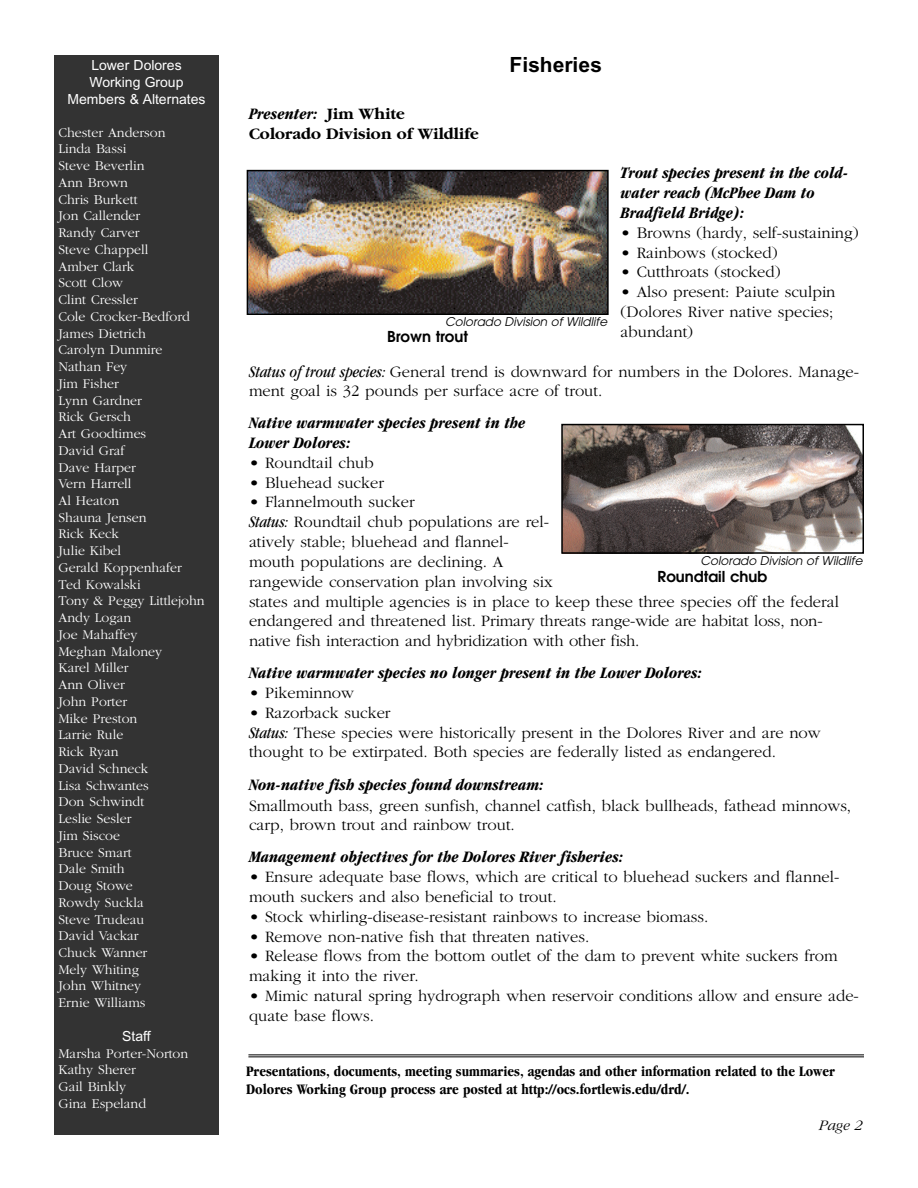
<style>
.page{position:relative;width:918px;height:1188px;background:#fff}
.page>*{position:absolute;margin:0;border:0;box-sizing:border-box;transform-origin:0 0}
.t1{font:21px "Arial Bold MT+RPKYAR";color:#000}
.t2{font:16.5px/19.8px "Garamond Light+LDWNYE";color:#000}
.t3{font:16.5px/19.8px "Garamond Bold Condensed Italic+GTWJDH";color:#000}
.t4{font:16.5px "Garamond Bold+RZAKPH";color:#000}
.t5{font:15px/18px "Garamond Bold Condensed+RSHQGH";color:#000}
.t6{font:15px "Avant Garde Demi+KVMKFE";color:#000}
.t7{font:15px "Garamond Light Italic+WZVWPO";color:#000}
.t8{font:13.95px/16.8px "Garamond Light+LDWNYE";color:#fff}
.t9{font:13.95px/16.8px "Arial MT+YKOKKO";color:#fff;text-align:center}
.t10{font:italic 12px "Avant Garde Book+CQJABN";color:#000}
.s1{font-family:"Garamond Bold+RZAKPH"}
.s2{font-family:"Garamond Book Condensed Italic+TMAQTW"}
</style>
<div class="page">
<div style="left:54px;top:56px;width:165px;height:1080px;background:#333"></div>
<img style="left:250px;top:173px;width:356px;height:139px">
<div style="left:247px;top:170px;width:362px;height:145px;border:2px solid #000"></div>
<img style="left:564px;top:427px;width:297px;height:124px">
<div style="left:561px;top:424px;width:303px;height:130px;border:2px solid #000"></div>
<hr style="left:248px;top:1054px;width:616px;height:1px;background:#000">
<hr style="left:248px;top:1056px;width:616px;height:1px;background:#000">
<p class="t9" style="left:67px;top:58px;width:140px">Lower Dolores<br>Working Group<br>Members &amp; Alternates</p>
<p class="t8" style="left:58px;top:124px;width:148px">Chester Anderson<br>Linda Bassi<br>Steve Beverlin<br>Ann Brown<br>Chris Burkett<br>Jon Callender<br>Randy Carver<br>Steve Chappell<br>Amber Clark<br>Scott Clow<br>Clint Cressler<br>Cole Crocker-Bedford<br>James Dietrich<br>Carolyn Dunmire<br>Nathan Fey<br>Jim Fisher<br>Lynn Gardner<br>Rick Gersch<br>Art Goodtimes<br>David Graf<br>Dave Harper<br>Vern Harrell<br>Al Heaton<br>Shauna Jensen<br>Rick Keck<br>Julie Kibel<br>Gerald Koppenhafer<br>Ted Kowalski<br>Tony &amp; Peggy Littlejohn<br>Andy Logan<br>Joe Mahaffey<br>Meghan Maloney<br>Karel Miller<br>Ann Oliver<br>John Porter<br>Mike Preston<br>Larrie Rule<br>Rick Ryan<br>David Schneck<br>Lisa Schwantes<br>Don Schwindt<br>Leslie Sesler<br>Jim Siscoe<br>Bruce Smart<br>Dale Smith<br>Doug Stowe<br>Rowdy Suckla<br>Steve Trudeau<br>David Vackar<br>Chuck Wanner<br>Mely Whiting<br>John Whitney<br>Ernie Williams</p>
<p class="t9" style="left:122px;top:1029px;width:30px">Staff</p>
<p class="t8" style="left:58px;top:1044px;width:131px">Marsha Porter-Norton<br>Kathy Sherer<br>Gail Binkly<br>Gina Espeland</p>
<p class="t3" style="left:249px;top:105px;width:157px">Presenter: <span class="s1">Jim White</span></p>
<p class="t4" style="left:249px;top:123px;width:231px">Colorado Division of Wildlife</p>
<p class="t1" style="left:510px;top:57px;width:94px">Fisheries</p>
<p class="t3" style="left:621px;top:165px;width:229px">Trout species present in the cold&shy;water reach (McPhee Dam to<br>Bradfield Bridge):</p>
<p class="t2" style="left:621px;top:222px;width:240px">• Browns (hardy, self-sustaining)</p>
<p class="t2" style="left:621px;top:242px;width:159px">• Rainbows (stocked)</p>
<p class="t2" style="left:621px;top:262px;width:162px">• Cutthroats (stocked)</p>
<p class="t2" style="left:621px;top:282px;width:216px">• Also present: Paiute sculpin (Dolores River native species; abundant)</p>
<p class="t2" style="left:249px;top:361px;width:611px"><span class="s2">Status of trout species:</span> General trend is downward for numbers in the Dolores. Manage&shy;ment goal is 32 pounds per surface acre of trout.</p>
<p class="t3" style="left:249px;top:414px;width:278px">Native warmwater species present in the<br>Lower Dolores:</p>
<p class="t2" style="left:249px;top:452px;width:126px">• Roundtail chub</p>
<p class="t2" style="left:249px;top:472px;width:137px">• Bluehead sucker</p>
<p class="t2" style="left:249px;top:492px;width:592px">• Flannelmouth sucker<br><span class="s2">Status:</span> Roundtail chub populations are rel-<br>atively stable; bluehead and flannel-<br>mouth populations are declining. A<br>rangewide conservation plan involving six<br>states and multiple agencies is in place to keep these three species off the federal endangered and threatened list. Primary threats range-wide are habitat loss, non&shy;native fish interaction and hybridization with other fish.</p>
<p class="t3" style="left:249px;top:664px;width:454px">Native warmwater species no longer present in the Lower Dolores:</p>
<p class="t2" style="left:249px;top:682px;width:107px">• Pikeminnow</p>
<p class="t2" style="left:249px;top:702px;width:573px">• Razorback sucker<br><span class="s2">Status:</span> These species were historically present in the Dolores River and are now thought to be extirpated. Both species are federally listed as endangered.</p>
<p class="t3" style="left:249px;top:776px;width:296px">Non-native fish species found downstream:</p>
<p class="t2" style="left:249px;top:795px;width:604px">Smallmouth bass, green sunfish, channel catfish, black bullheads, fathead minnows, carp, brown trout and rainbow trout.</p>
<p class="t3" style="left:249px;top:849px;width:375px">Management objectives for the Dolores River fisheries:</p>
<p class="t2" style="left:249px;top:867px;width:592px">• Ensure adequate base flows, which are critical to bluehead suckers and flannel&shy;mouth suckers and also beneficial to trout.</p>
<p class="t2" style="left:249px;top:906px;width:461px">• Stock whirling-disease-resistant rainbows to increase biomass.</p>
<p class="t2" style="left:249px;top:926px;width:342px">• Remove non-native fish that threaten natives.</p>
<p class="t2" style="left:249px;top:946px;width:590px">• Release flows from the bottom outlet of the dam to prevent white suckers from making it into the river.</p>
<p class="t2" style="left:249px;top:985px;width:611px">• Mimic natural spring hydrograph when reservoir conditions allow and ensure ade&shy;quate base flows.</p>
<p class="t10" style="left:445px;top:317px;width:166px">Colorado Division of Wildlife</p>
<p class="t6" style="left:387px;top:331px;width:82px">Brown trout</p>
<p class="t10" style="left:701px;top:556px;width:166px">Colorado Division of Wildlife</p>
<p class="t6" style="left:658px;top:571px;width:111px">Roundtail chub</p>
<p class="t5" style="left:246px;top:1064px;width:590px">Presentations, documents, meeting summaries, agendas and other information related to the Lower<br>Dolores Working Group process are posted at http://ocs.fortlewis.edu/drd/.</p>
<p class="t7" style="left:819px;top:1116px;width:45px">Page 2</p>
</div>
